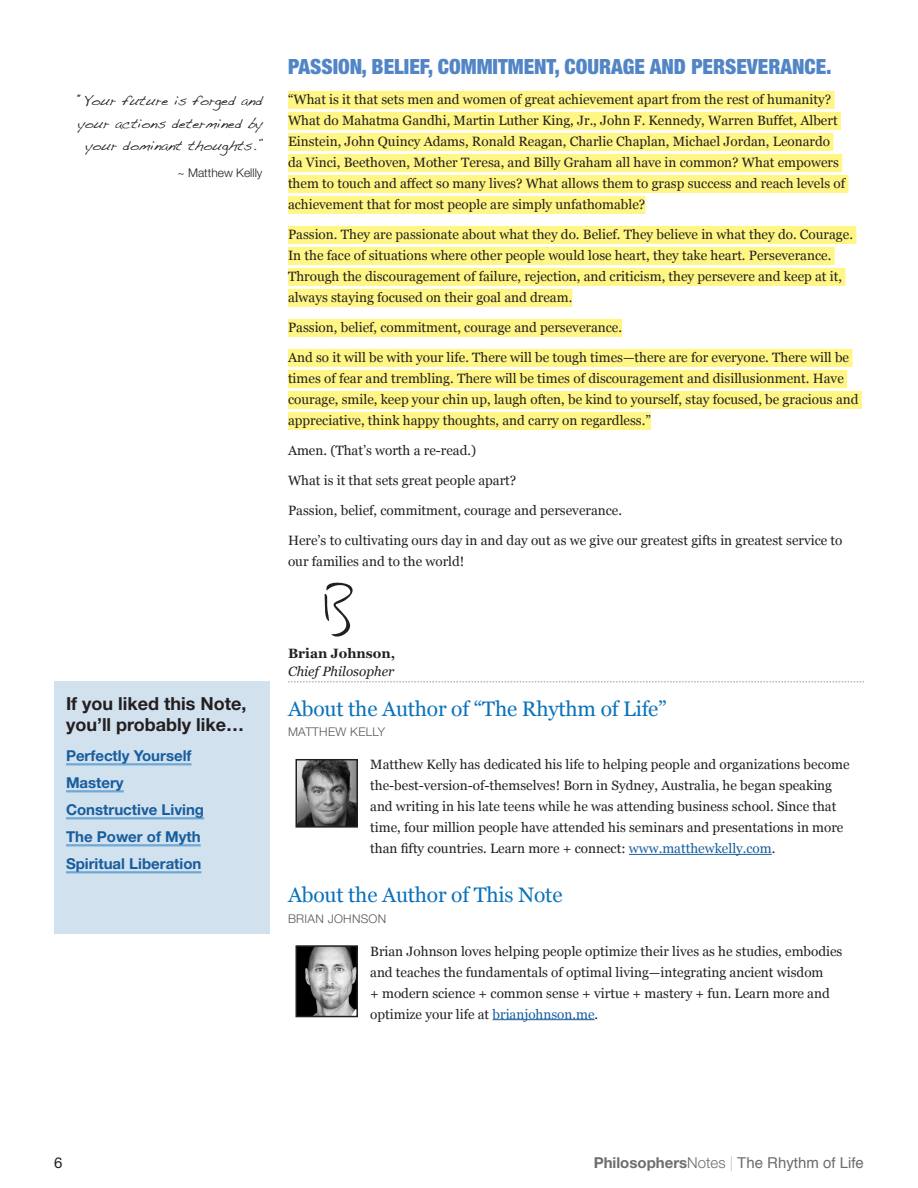
<style>
.page{position:relative;width:918px;height:1188px;background:#fff}
.page>*{position:absolute;margin:0;border:0;box-sizing:border-box;transform-origin:0 0}
.t1{font:21px "Georgia";letter-spacing:-.01em;color:#0b72ba}
.t2{font:900 condensed 21px "Helvetica Neue";color:#5285c5}
.t3{font:700 18px/21.6px "Helvetica Neue";color:#231f20}
.RECOMMENDATION_H2{font:700 15px "Helvetica Neue";color:#175d9e}
.t4{font:15px "Helvetica";color:#6c6d70}
.t5{font:15px "Helvetica Neue";color:#231f20}
.t6{font:13.5px/21px "Georgia";color:#231f20}
.P_TITLE{font:italic 13.5px "Georgia";color:#231f20}
.P_BOLD_NAME{font:700 13.5px "Georgia";color:#231f20}
.QUOTES{font:12px/22.5px "Dakota";color:#231f20;text-align:right}
.META{font:300 12px "Helvetica Neue";letter-spacing:.025em;color:#57585a}
.QUOTE_CITE{font:300 12px "Helvetica Neue";color:#231f20}
.s1{color:#175d9e}
.s2{font-family:"Helvetica Neue";font-weight:700}
.s3{font-family:"Helvetica Neue";font-weight:300}
.s4{font-family:"Helvetica Neue";font-weight:200}
</style>
<div class="page">
<div style="left:288px;top:91px;width:547px;height:18px;background:#fff685"></div>
<div style="left:288px;top:112px;width:553px;height:18px;background:#fff685"></div>
<div style="left:288px;top:133px;width:545px;height:18px;background:#fff685"></div>
<div style="left:288px;top:154px;width:554px;height:18px;background:#fff685"></div>
<div style="left:288px;top:175px;width:561px;height:18px;background:#fff685"></div>
<div style="left:288px;top:196px;width:357px;height:18px;background:#fff685"></div>
<div style="left:288px;top:226px;width:568px;height:18px;background:#fff685"></div>
<div style="left:288px;top:247px;width:547px;height:18px;background:#fff685"></div>
<div style="left:288px;top:268px;width:558px;height:18px;background:#fff685"></div>
<div style="left:288px;top:289px;width:284px;height:18px;background:#fff685"></div>
<div style="left:288px;top:319px;width:334px;height:18px;background:#fff685"></div>
<div style="left:288px;top:349px;width:565px;height:18px;background:#fff685"></div>
<div style="left:288px;top:370px;width:559px;height:18px;background:#fff685"></div>
<div style="left:288px;top:391px;width:574px;height:18px;background:#fff685"></div>
<div style="left:288px;top:412px;width:363px;height:18px;background:#fff685"></div>
<div style="left:54px;top:682px;width:216px;height:252px;background:#d1e1ed"></div>
<hr style="left:66px;top:763px;width:126px;height:2px;background:#6fa8d6">
<hr style="left:66px;top:790px;width:58px;height:2px;background:#6fa8d6">
<hr style="left:66px;top:817px;width:138px;height:2px;background:#6fa8d6">
<hr style="left:66px;top:844px;width:135px;height:2px;background:#6fa8d6">
<hr style="left:66px;top:871px;width:135px;height:2px;background:#6fa8d6">
<svg style="left:288px;top:682px;width:576px;height:1px"></svg>
<img style="left:299px;top:762px;width:56px;height:63px">
<div style="left:296px;top:759px;width:62px;height:69px;border:2px solid #231f20"></div>
<hr style="left:629px;top:854px;width:143px;height:1px;background:#175d9e">
<img style="left:299px;top:948px;width:56px;height:66px">
<div style="left:296px;top:945px;width:62px;height:72px;border:2px solid #231f20"></div>
<hr style="left:493px;top:1019px;width:102px;height:1px;background:#175d9e">
<svg style="left:324px;top:582px;width:29px;height:55px"></svg>
<p class="QUOTES" style="left:78px;top:91px;width:186px">“Your future is forged and your actions determined by your dominant thoughts.”</p>
<p class="QUOTE_CITE" style="left:178px;top:163px;width:86px">~ Matthew Kellly</p>
<h1 class="t2" style="left:288px;top:50px;width:545px">PASSION, BELIEF, COMMITMENT, COURAGE AND PERSEVERANCE.</h1>
<p class="t6" style="left:288px;top:90px;width:559px">“What is it that sets men and women of great achievement apart from the rest of humanity?<br>What do Mahatma Gandhi, Martin Luther King, Jr., John F. Kennedy, Warren Buffet, Albert Einstein, John Quincy Adams, Ronald Reagan, Charlie Chaplan, Michael Jordan, Leonardo da Vinci, Beethoven, Mother Teresa, and Billy Graham all have in common? What empowers them to touch and affect so many lives? What allows them to grasp success and reach levels of achievement that for most people are simply unfathomable?</p>
<p class="t6" style="left:288px;top:225px;width:567px">Passion. They are passionate about what they do. Belief. They believe in what they do. Courage.<br>In the face of situations where other people would lose heart, they take heart. Perseverance.<br>Through the discouragement of failure, rejection, and criticism, they persevere and keep at it, always staying focused on their goal and dream.</p>
<p class="t6" style="left:288px;top:318px;width:336px">Passion, belief, commitment, courage and perseverance.</p>
<p class="t6" style="left:288px;top:348px;width:572px">And so it will be with your life. There will be tough times—there are for everyone. There will be times of fear and trembling. There will be times of discouragement and disillusionment. Have courage, smile, keep your chin up, laugh often, be kind to yourself, stay focused, be gracious and appreciative, think happy thoughts, and carry on regardless.”</p>
<p class="t6" style="left:288px;top:441px;width:190px">Amen. (That’s worth a re-read.)</p>
<p class="t6" style="left:288px;top:471px;width:230px">What is it that sets great people apart?</p>
<p class="t6" style="left:288px;top:501px;width:336px">Passion, belief, commitment, courage and perseverance.</p>
<p class="t6" style="left:288px;top:531px;width:556px">Here’s to cultivating ours day in and day out as we give our greatest gifts in greatest service to our families and to the world!</p>
<h3 class="t3" style="left:66px;top:693px;width:182px">If you liked this Note, you’ll probably like…</h3>
<p class="RECOMMENDATION_H2" style="left:66px;top:744px;width:127px">Perfectly Yourself</p>
<p class="RECOMMENDATION_H2" style="left:66px;top:771px;width:59px">Mastery</p>
<p class="RECOMMENDATION_H2" style="left:66px;top:798px;width:140px">Constructive Living</p>
<p class="RECOMMENDATION_H2" style="left:66px;top:825px;width:136px">The Power of Myth</p>
<p class="RECOMMENDATION_H2" style="left:66px;top:852px;width:137px">Spiritual Liberation</p>
<p class="P_BOLD_NAME" style="left:288px;top:644px;width:109px">Brian Johnson,</p>
<p class="P_TITLE" style="left:288px;top:662px;width:108px">Chief Philosopher</p>
<h1 class="t1" style="left:288px;top:696px;width:380px">About the Author of “The Rhythm of Life”</h1>
<p class="META" style="left:288px;top:723px;width:99px">MATTHEW KELLY</p>
<p class="t6" style="left:370px;top:754px;width:481px">Matthew Kelly has dedicated his life to helping people and organizations become the-best-version-of-themselves! Born in Sydney, Australia, he began speaking and writing in his late teens while he was attending business school. Since that time, four million people have attended his seminars and presentations in more than fifty countries. Learn more + connect: <span class="s1">www.matthewkelly.com</span>.</p>
<h1 class="t1" style="left:288px;top:882px;width:276px">About the Author of This Note</h1>
<p class="META" style="left:288px;top:909px;width:100px">BRIAN JOHNSON</p>
<p class="t6" style="left:370px;top:941px;width:474px">Brian Johnson loves helping people optimize their lives as he studies, embodies and teaches the fundamentals of optimal living—integrating ancient wisdom<br>+ modern science + common sense + virtue + mastery + fun. Learn more and optimize your life at <span class="s1">brianjohnson.me</span>.</p>
<p class="t5" style="left:54px;top:1152px;width:10px">6</p>
<p class="t4" style="left:594px;top:1151px;width:272px"><span class="s2">Philosophers</span><span class="s3">Notes</span> <span class="s4">|</span> The Rhythm of Life</p>
</div>
